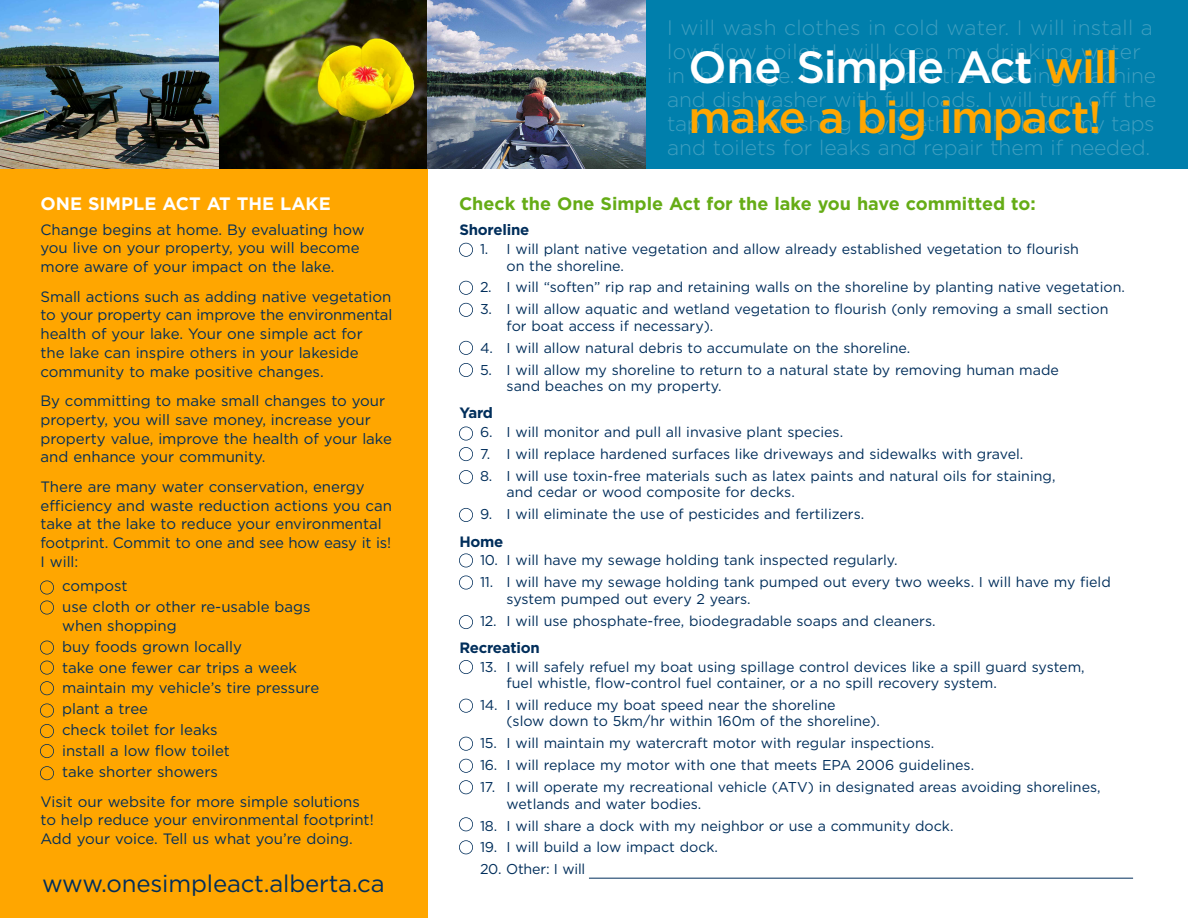
<style>
.page{position:relative;width:1188px;height:918px;background:#fff}
.page>*{position:absolute;margin:0;border:0;box-sizing:border-box;transform-origin:0 0}
.t1{font:500 45px/49.5px "Gotham";letter-spacing:-.03em;color:#ffa600}
.t2{font:24px "Gotham";letter-spacing:-.005em;color:#002e5b}
.t3{font:300 21px/24px "Gotham";letter-spacing:-.005em;color:#409fc0}
.t4{font:700 18px "Gotham";color:#65ac16}
.t5{font:700 18px "Gotham";color:#fff}
.t6{font:15px/18.8px "Gotham";color:#002e5b}
.t7{font:700 15px "Gotham";letter-spacing:-.015em;color:#002e5b}
.t8{font:14.25px/16.5px "Gotham";color:#002e5b}
.s1{color:#fff}
</style>
<div class="page">
<div style="left:0;top:162px;width:428px;height:756px;background:#ffa600"></div>
<img style="left:219px;top:0;width:404px;height:169px">
<div style="left:623px;top:0;width:565px;height:169px;background:#007fac"></div>
<img style="left:0;top:0;width:219px;height:169px">
<hr style="left:589px;top:878px;width:544px;height:1px;background:#002e5b">
<div style="left:459px;top:243px;width:14px;height:14px;border:2px solid #002e5b;border-radius:50%"></div>
<div style="left:459px;top:281px;width:14px;height:14px;border:2px solid #002e5b;border-radius:50%"></div>
<div style="left:459px;top:303px;width:14px;height:14px;border:2px solid #002e5b;border-radius:50%"></div>
<div style="left:459px;top:341px;width:14px;height:14px;border:2px solid #002e5b;border-radius:50%"></div>
<div style="left:459px;top:363px;width:14px;height:14px;border:2px solid #002e5b;border-radius:50%"></div>
<div style="left:459px;top:427px;width:14px;height:14px;border:2px solid #002e5b;border-radius:50%"></div>
<div style="left:459px;top:447px;width:14px;height:14px;border:2px solid #002e5b;border-radius:50%"></div>
<div style="left:459px;top:470px;width:14px;height:14px;border:2px solid #002e5b;border-radius:50%"></div>
<div style="left:459px;top:508px;width:14px;height:14px;border:2px solid #002e5b;border-radius:50%"></div>
<div style="left:459px;top:553px;width:14px;height:14px;border:2px solid #002e5b;border-radius:50%"></div>
<div style="left:459px;top:576px;width:14px;height:14px;border:2px solid #002e5b;border-radius:50%"></div>
<div style="left:459px;top:660px;width:14px;height:14px;border:2px solid #002e5b;border-radius:50%"></div>
<div style="left:459px;top:699px;width:14px;height:14px;border:2px solid #002e5b;border-radius:50%"></div>
<div style="left:459px;top:737px;width:14px;height:14px;border:2px solid #002e5b;border-radius:50%"></div>
<div style="left:459px;top:759px;width:14px;height:14px;border:2px solid #002e5b;border-radius:50%"></div>
<div style="left:459px;top:780px;width:14px;height:14px;border:2px solid #002e5b;border-radius:50%"></div>
<div style="left:459px;top:817px;width:14px;height:14px;border:2px solid #002e5b;border-radius:50%"></div>
<div style="left:459px;top:840px;width:14px;height:14px;border:2px solid #002e5b;border-radius:50%"></div>
<div style="left:459px;top:615px;width:14px;height:14px;border:2px solid #002e5b;border-radius:50%"></div>
<div style="left:40px;top:580px;width:14px;height:15px;border:2px solid #002e5b;border-radius:50%"></div>
<div style="left:40px;top:600px;width:14px;height:15px;border:2px solid #002e5b;border-radius:50%"></div>
<div style="left:40px;top:641px;width:14px;height:14px;border:2px solid #002e5b;border-radius:50%"></div>
<div style="left:40px;top:661px;width:14px;height:14px;border:2px solid #002e5b;border-radius:50%"></div>
<div style="left:40px;top:681px;width:14px;height:14px;border:2px solid #002e5b;border-radius:50%"></div>
<div style="left:40px;top:703px;width:14px;height:15px;border:2px solid #002e5b;border-radius:50%"></div>
<div style="left:40px;top:724px;width:14px;height:14px;border:2px solid #002e5b;border-radius:50%"></div>
<div style="left:40px;top:744px;width:14px;height:14px;border:2px solid #002e5b;border-radius:50%"></div>
<div style="left:40px;top:766px;width:14px;height:14px;border:2px solid #002e5b;border-radius:50%"></div>
<p class="t5" style="left:40px;top:194px;width:292px">ONE SIMPLE ACT AT THE LAKE</p>
<p class="t6" style="left:40px;top:220px;width:326px">Change begins at home. By evaluating how you live on your property, you will become more aware of your impact on the lake.</p>
<p class="t6" style="left:40px;top:287px;width:353px">Small actions such as adding native vegetation to your property can improve the environmental health of your lake. Your one simple act for<br>the lake can inspire others in your lakeside community to make positive changes.</p>
<p class="t6" style="left:40px;top:392px;width:353px">By committing to make small changes to your property, you will save money, increase your property value, improve the health of your lake and enhance your community.</p>
<p class="t6" style="left:40px;top:477px;width:353px">There are many water conservation, energy efficiency and waste reduction actions you can take at the lake to reduce your environmental footprint. Commit to one and see how easy it is!<br>I will:</p>
<p class="t6" style="left:62px;top:575px;width:250px;line-height:20.9px">compost<br>use cloth or other re-usable bags</p>
<p class="t6" style="left:62px;top:615px;width:259px;line-height:20.9px">when shopping<br>buy foods grown locally<br>take one fewer car trips a week maintain my vehicle’s tire pressure plant a tree<br>check toilet for leaks<br>install a low flow toilet<br>take shorter showers</p>
<p class="t6" style="left:40px;top:792px;width:335px">Visit our website for more simple solutions to help reduce your environmental footprint!<br>Add your voice. Tell us what you’re doing.</p>
<h2 class="t2" style="left:42px;top:869px;width:344px">www.onesimpleact.alberta.ca</h2>
<p class="t3" style="left:667px;top:16px;width:491px">I will wash clothes in cold water. I will install a low flow toilet. I will keep my drinking water in the fridge. I will only run the washing machine and dishwasher with full loads. I will turn off the tap while brushing my teeth. I will check my taps and toilets for leaks and repair them if needed.</p>
<h1 class="t1" style="left:689px;top:43px;width:431px"><span class="s1">One Simple Act</span> will make a big impact!</h1>
<p class="t4" style="left:459px;top:193px;width:578px">Check the One Simple Act for the lake you have committed to:</p>
<p class="t7" style="left:459px;top:221px;width:71px">Shoreline</p>
<p class="t8" style="left:507px;top:241px;width:574px;text-indent:-27px">1. I will plant native vegetation and allow already established vegetation to flourish on the shoreline.</p>
<p class="t8" style="left:480px;top:279px;width:646px">2. I will “soften” rip rap and retaining walls on the shoreline by planting native vegetation.</p>
<p class="t8" style="left:507px;top:301px;width:603px;text-indent:-27px">3. I will allow aquatic and wetland vegetation to flourish (only removing a small section for boat access if necessary).</p>
<p class="t8" style="left:480px;top:340px;width:432px">4. I will allow natural debris to accumulate on the shoreline.</p>
<p class="t8" style="left:507px;top:361px;width:554px;text-indent:-27px">5. I will allow my shoreline to return to a natural state by removing human made sand beaches on my property.</p>
<p class="t7" style="left:459px;top:405px;width:35px">Yard</p>
<p class="t8" style="left:480px;top:424px;width:365px">6. I will monitor and pull all invasive plant species.</p>
<p class="t8" style="left:480px;top:446px;width:545px">7. I will replace hardened surfaces like driveways and sidewalks with gravel.</p>
<p class="t8" style="left:507px;top:468px;width:550px;text-indent:-27px">8. I will use toxin-free materials such as latex paints and natural oils for staining, and cedar or wood composite for decks.</p>
<p class="t8" style="left:480px;top:506px;width:386px">9. I will eliminate the use of pesticides and fertilizers.</p>
<p class="t7" style="left:459px;top:533px;width:46px">Home</p>
<p class="t8" style="left:480px;top:552px;width:419px">10. I will have my sewage holding tank inspected regularly.</p>
<p class="t8" style="left:507px;top:574px;width:606px;text-indent:-27px">11. I will have my sewage holding tank pumped out every two weeks. I will have my field system pumped out every 2 years.</p>
<p class="t8" style="left:480px;top:612px;width:457px">12. I will use phosphate-free, biodegradable soaps and cleaners.</p>
<p class="t7" style="left:459px;top:639px;width:82px">Recreation</p>
<p class="t8" style="left:507px;top:658px;width:580px;text-indent:-27px">13. I will safely refuel my boat using spillage control devices like a spill guard system, fuel whistle, flow-control fuel container, or a no spill recovery system.</p>
<p class="t8" style="left:507px;top:697px;width:375px;text-indent:-27px">14. I will reduce my boat speed near the shoreline<br>(slow down to 5km/hr within 160m of the shoreline).</p>
<p class="t8" style="left:480px;top:735px;width:456px">15. I will maintain my watercraft motor with regular inspections.</p>
<p class="t8" style="left:480px;top:757px;width:496px">16. I will replace my motor with one that meets EPA 2006 guidelines.</p>
<p class="t8" style="left:507px;top:779px;width:596px;text-indent:-27px">17. I will operate my recreational vehicle (ATV) in designated areas avoiding shorelines, wetlands and water bodies.</p>
<p class="t8" style="left:480px;top:817px;width:475px">18. I will share a dock with my neighbor or use a community dock.</p>
<p class="t8" style="left:480px;top:839px;width:240px">19. I will build a low impact dock.</p>
<p class="t8" style="left:480px;top:861px;width:107px">20. Other: I will</p>
</div>
